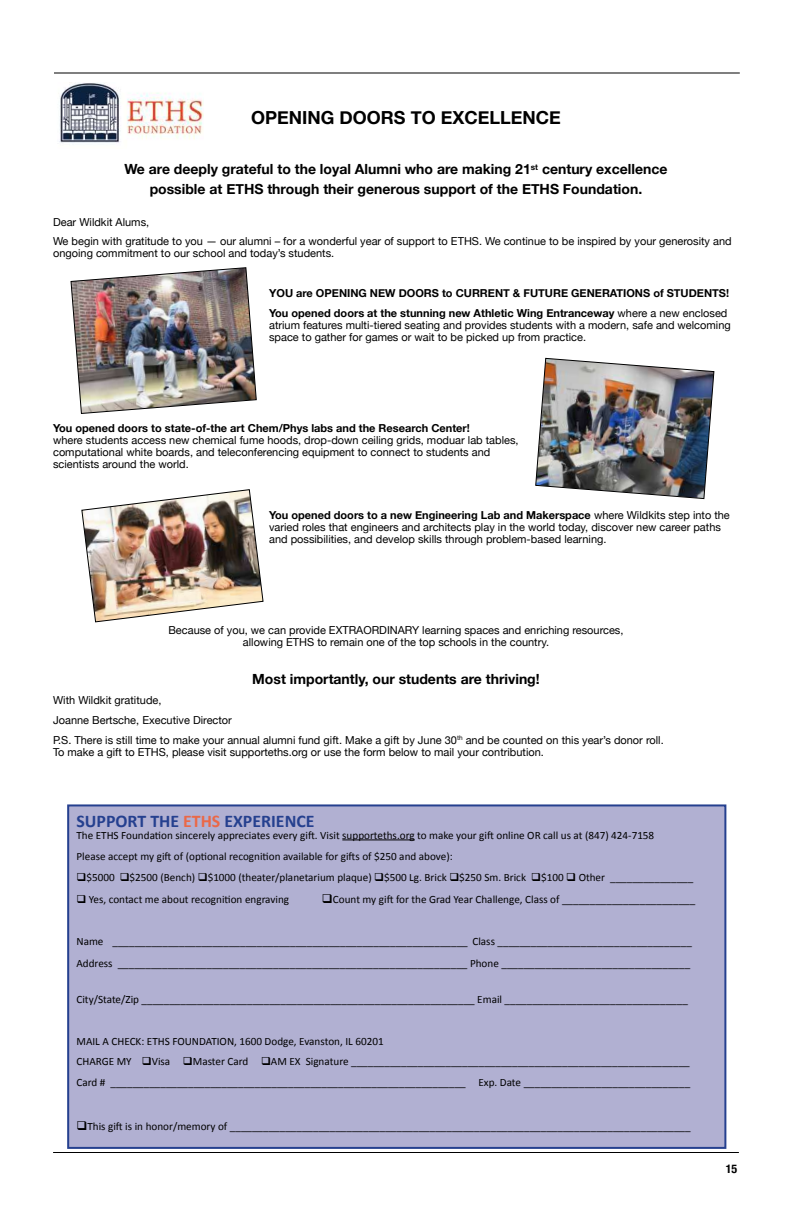
<style>
.page{position:relative;width:792px;height:1224px;background:#fff}
.page>*{position:absolute;margin:0;border:0;box-sizing:border-box;transform-origin:0 0}
.t1{font:700 18px "Helvetica Neue";color:#000}
.t2{font:700 17.8px "Calibri";color:#25408f}
.t3{font:700 14px/19.4px "Helvetica Neue";color:#000;text-align:center}
.t4{font:700 condensed 12px "Helvetica Neue";color:#000}
.t5{font:11.1px/21px "Calibri";color:#000}
.t6{font:11px/11.9px "Helvetica Neue";color:#000}
.t7{font:700 11px/19.9px "Helvetica Neue";color:#000}
.s1{font-weight:400}
.s2{font-weight:700}
.s3{color:#ea6847}
</style>
<div class="page">
<div style="left:67px;top:804px;width:659px;height:345px;background:#b1b0d2;border:2px solid #25408f"></div>
<img style="left:70px;top:267px;width:187px;height:147px">
<hr style="left:54px;top:72px;width:686px;height:2px;background:#000">
<hr style="left:53px;top:1152px;width:686px;height:1px;background:#000">
<img style="left:535px;top:357px;width:180px;height:143px">
<hr style="left:342px;top:840px;width:73px;height:1px;background:#000">
<img style="left:59px;top:82px;width:145px;height:61px">
<img style="left:81px;top:489px;width:183px;height:134px">
<h1 class="t1" style="left:251px;top:106px;width:311px">OPENING DOORS TO EXCELLENCE</h1>
<p class="t3" style="left:124px;top:159px;width:545px">We are deeply grateful to the loyal Alumni who are making 21<sup>st</sup> century excellence possible at ETHS through their generous support of the ETHS Foundation.</p>
<p class="t6" style="left:53px;top:212px;width:680px;line-height:19.9px">Dear Wildkit Alums,<br>We begin with gratitude to you — our alumni – for a wonderful year of support to ETHS. We continue to be inspired by your generosity and</p>
<p class="t6" style="left:53px;top:247px;width:283px">ongoing commitment to our school and today’s students.</p>
<p class="t7" style="left:269px;top:283px;width:462px">YOU are OPENING NEW DOORS to CURRENT &amp; FUTURE GENERATIONS of STUDENTS!<br>You opened doors at the stunning new Athletic Wing Entranceway <span class="s1">where a new enclosed</span></p>
<p class="t6" style="left:269px;top:319px;width:463px">atrium features multi-tiered seating and provides students with a modern, safe and welcoming space to gather for games or wait to be picked up from practice.</p>
<p class="t7" style="left:53px;top:418px;width:418px">You opened doors to state-of-the art Chem/Phys labs and the Research Center!</p>
<p class="t6" style="left:53px;top:434px;width:467px">where students access new chemical fume hoods, drop-down ceiling grids, moduar lab tables, computational white boards, and teleconferencing equipment to connect to students and scientists around the world.</p>
<p class="t6" style="left:269px;top:509px;width:462px"><span class="s2">You opened doors to a new Engineering Lab and Makerspace</span> where Wildkits step into the varied roles that engineers and architects play in the world today, discover new career paths and possibilities, and develop skills through problem-based learning.</p>
<p class="t6" style="left:168px;top:624px;width:457px;text-align:center">Because of you, we can provide EXTRAORDINARY learning spaces and enriching resources, allowing ETHS to remain one of the top schools in the country.</p>
<p class="t3" style="left:252px;top:669px;width:289px">Most importantly, our students are thriving!</p>
<p class="t6" style="left:53px;top:690px;width:612px;line-height:19.9px">With Wildkit gratitude,<br>Joanne Bertsche, Executive Director<br>P.S. There is still time to make your annual alumni fund gift. Make a gift by June 30<sup>th</sup> and be counted on this year’s donor roll.</p>
<p class="t6" style="left:53px;top:746px;width:492px">To make a gift to ETHS, please visit supporteths.org or use the form below to mail your contribution.</p>
<h2 class="t2" style="left:76px;top:810px;width:240px">SUPPORT THE <span class="s3">ETHS</span> EXPERIENCE</h2>
<p class="t5" style="left:76px;top:824px;width:579px">The ETHS Foundation sincerely appreciates every gift. Visit supporteths.org to make your gift online OR call us at (847) 424-7158<br>Please accept my gift of (optional recognition available for gifts of $250 and above):</p>
<p class="t5" style="left:76px;top:866px;width:618px">❑$5000 ❑$2500 (Bench) ❑$1000 (theater/planetarium plaque) ❑$500 Lg. Brick ❑$250 Sm. Brick ❑$100 ❑ Other _______________</p>
<p class="t5" style="left:76px;top:888px;width:214px">❑ Yes, contact me about recognition engraving</p>
<p class="t5" style="left:322px;top:888px;width:375px">❑Count my gift for the Grad Year Challenge, Class of ________________________</p>
<p class="t5" style="left:76px;top:929px;width:617px;line-height:22.3px">Name ________________________________________________________________ Class ___________________________________<br>Address _______________________________________________________________ Phone __________________________________</p>
<p class="t5" style="left:76px;top:988px;width:613px">City/State/Zip ____________________________________________________________ Email _________________________________</p>
<p class="t5" style="left:76px;top:1030px;width:615px">MAIL A CHECK: ETHS FOUNDATION, 1600 Dodge, Evanston, IL 60201<br>CHARGE MY ❑Visa ❑Master Card ❑AM EX Signature _____________________________________________________________<br>Card # ________________________________________________________________ Exp. Date ______________________________</p>
<p class="t5" style="left:76px;top:1115px;width:616px">❑This gift is in honor/memory of ___________________________________________________________________________________</p>
<p class="t4" style="left:726px;top:1161px;width:13px">15</p>
</div>
